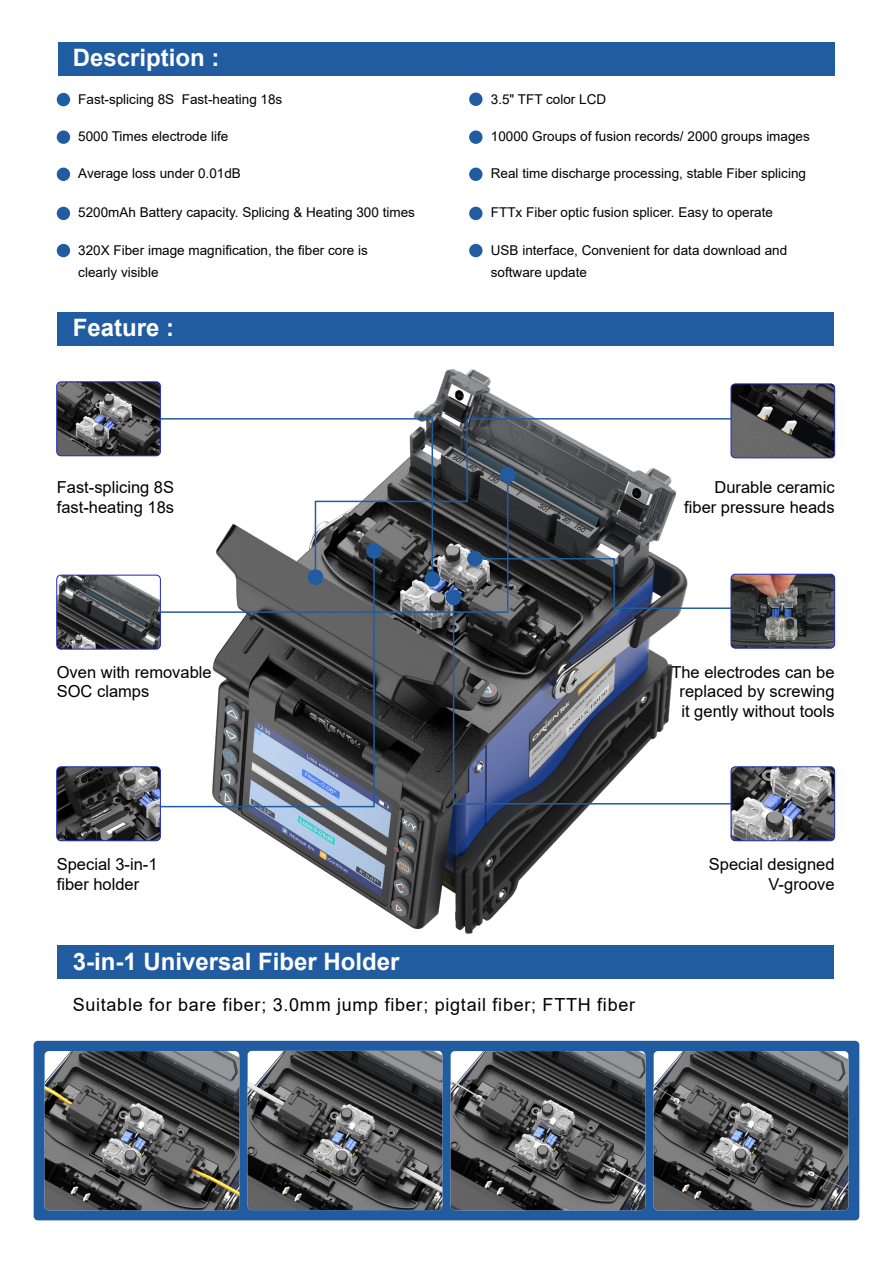
<style>
.page{position:relative;width:893px;height:1263px;background:#fff}
.page>*{position:absolute;margin:0;border:0;box-sizing:border-box;transform-origin:0 0}
.t1{font:700 24px "Arial";color:#fff}
.t2{font:18px "Arial";letter-spacing:.04em;color:#000}
.t3{font:16.5px/19.8px "Arial";color:#000}
.t4{font:13.5px/21.3px "Arial";color:#000}
</style>
<div class="page">
<div style="left:34px;top:1041px;width:825px;height:179px;background:#215ca1;border-radius:4px"></div>
<img style="left:111px;top:369px;width:479px;height:565px">
<img style="left:57px;top:575px;width:102px;height:74px">
<div style="left:57px;top:575px;width:104px;height:74px;border:1px solid #1c27b0;border-radius:4px"></div>
<img style="left:57px;top:382px;width:103px;height:74px">
<div style="left:57px;top:382px;width:104px;height:74px;border:1px solid #1c27b0;border-radius:4px"></div>
<img style="left:731px;top:768px;width:104px;height:73px">
<div style="left:731px;top:766px;width:104px;height:75px;border:1px solid #1c27b0;border-radius:4px"></div>
<img style="left:57px;top:767px;width:103px;height:74px">
<div style="left:57px;top:766px;width:104px;height:75px;border:1px solid #1c27b0;border-radius:4px"></div>
<img style="left:731px;top:384px;width:104px;height:74px">
<div style="left:731px;top:384px;width:104px;height:74px;border:1px solid #1c27b0;border-radius:4px"></div>
<img style="left:732px;top:574px;width:103px;height:74px">
<div style="left:731px;top:574px;width:104px;height:74px;border:1px solid #1c27b0;border-radius:4px"></div>
<svg style="left:159px;top:417px;width:155px;height:56px"></svg>
<svg style="left:452px;top:610px;width:280px;height:195px"></svg>
<svg style="left:509px;top:576px;width:223px;height:34px"></svg>
<svg style="left:159px;top:614px;width:217px;height:194px"></svg>
<svg style="left:159px;top:473px;width:350px;height:141px"></svg>
<img style="left:45px;top:1051px;width:194px;height:159px">
<img style="left:248px;top:1051px;width:194px;height:159px">
<img style="left:451px;top:1051px;width:194px;height:159px">
<img style="left:654px;top:1051px;width:194px;height:159px">
<div style="left:58px;top:43px;width:777px;height:33px;background:#215ca1"></div>
<div style="left:58px;top:313px;width:776px;height:33px;background:#215ca1"></div>
<div style="left:57px;top:93px;width:13px;height:13px;background:#215ca1;border-radius:50%"></div>
<div style="left:57px;top:130px;width:13px;height:14px;background:#215ca1;border-radius:50%"></div>
<div style="left:57px;top:168px;width:13px;height:13px;background:#215ca1;border-radius:50%"></div>
<div style="left:57px;top:207px;width:13px;height:13px;background:#215ca1;border-radius:50%"></div>
<div style="left:57px;top:244px;width:13px;height:13px;background:#215ca1;border-radius:50%"></div>
<div style="left:469px;top:93px;width:13px;height:13px;background:#215ca1;border-radius:50%"></div>
<div style="left:469px;top:130px;width:13px;height:14px;background:#215ca1;border-radius:50%"></div>
<div style="left:469px;top:168px;width:13px;height:13px;background:#215ca1;border-radius:50%"></div>
<div style="left:469px;top:207px;width:13px;height:13px;background:#215ca1;border-radius:50%"></div>
<div style="left:469px;top:244px;width:13px;height:13px;background:#215ca1;border-radius:50%"></div>
<div style="left:58px;top:946px;width:776px;height:33px;background:#215ca1"></div>
<svg style="left:314px;top:417px;width:418px;height:159px"></svg>
<h1 class="t1" style="left:73px;top:41px;width:148px">Description :</h1>
<p class="t4" style="left:78px;top:89px;width:206px">Fast-splicing 8S Fast-heating 18s</p>
<p class="t4" style="left:78px;top:126px;width:152px">5000 Times electrode life</p>
<p class="t4" style="left:491px;top:126px;width:320px">10000 Groups of fusion records/ 2000 groups images</p>
<p class="t4" style="left:491px;top:89px;width:117px">3.5" TFT color LCD</p>
<p class="t4" style="left:78px;top:163px;width:164px">Average loss under 0.01dB</p>
<p class="t4" style="left:491px;top:163px;width:317px">Real time discharge processing, stable Fiber splicing</p>
<p class="t4" style="left:78px;top:202px;width:338px">5200mAh Battery capacity. Splicing &amp; Heating 300 times</p>
<p class="t4" style="left:491px;top:202px;width:284px">FTTx Fiber optic fusion splicer. Easy to operate</p>
<p class="t4" style="left:78px;top:240px;width:291px">320X Fiber image magnification, the fiber core is clearly visible</p>
<p class="t4" style="left:491px;top:240px;width:298px">USB interface, Convenient for data download and software update</p>
<h1 class="t1" style="left:73px;top:311px;width:103px">Feature :</h1>
<p class="t3" style="left:57px;top:477px;width:119px">Fast-splicing 8S fast-heating 18s</p>
<p class="t3" style="left:684px;top:477px;width:152px;text-align:right">Durable ceramic fiber pressure heads</p>
<p class="t3" style="left:57px;top:662px;width:156px">Oven with removable<br>SOC clamps</p>
<p class="t3" style="left:680px;top:662px;width:156px;text-align:justify;text-indent:-8px">The electrodes can be replaced by screwing it gently without tools</p>
<p class="t3" style="left:57px;top:854px;width:102px">Special 3-in-1 fiber holder</p>
<p class="t3" style="left:709px;top:854px;width:127px;text-align:right">Special designed<br>V-groove</p>
<h1 class="t1" style="left:73px;top:944px;width:328px">3-in-1 Universal Fiber Holder</h1>
<h2 class="t2" style="left:73px;top:992px;width:564px">Suitable for bare fiber; 3.0mm jump fiber; pigtail fiber; FTTH fiber</h2>
</div>
